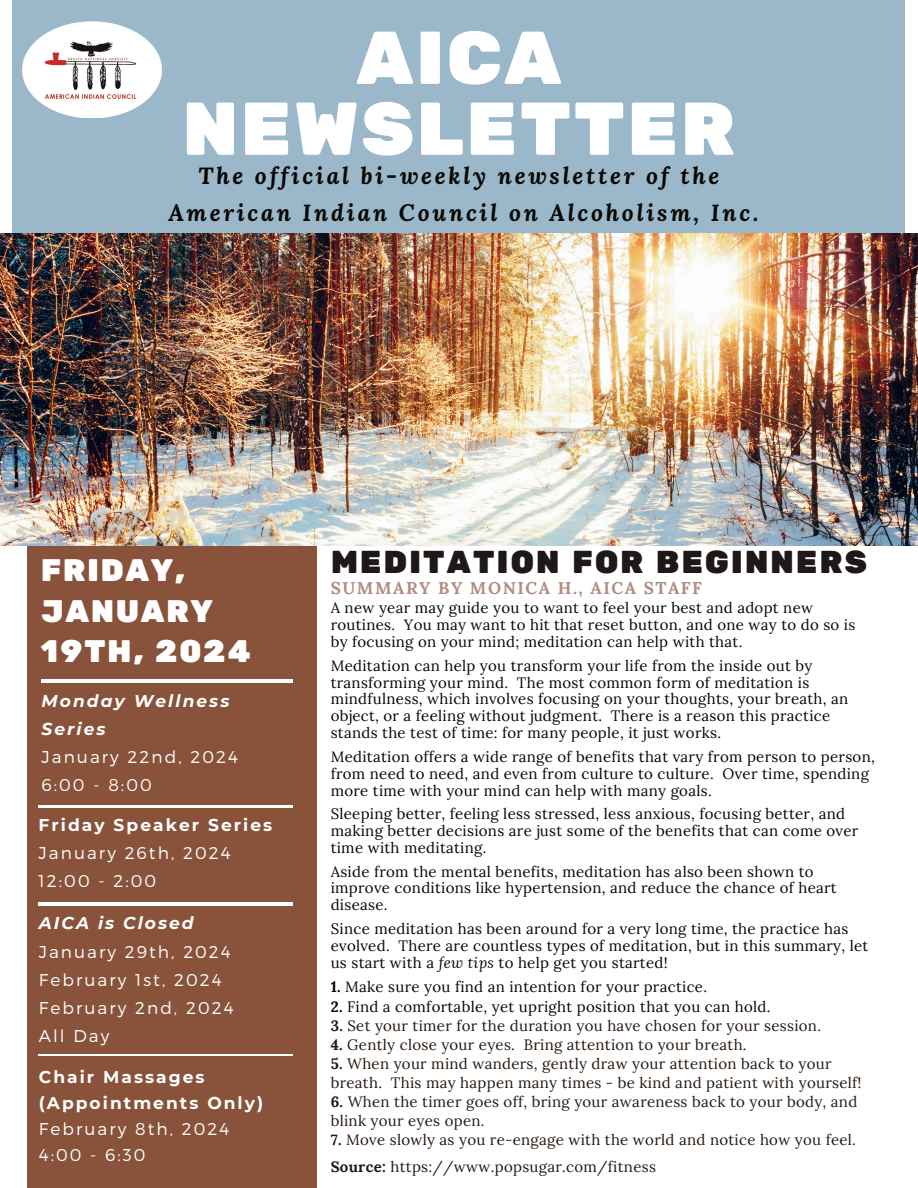
<style>
.page{position:relative;width:918px;height:1188px;background:#fff}
.page>*{position:absolute;margin:0;border:0;box-sizing:border-box;transform-origin:0 0}
.t1{font:74.7px/70.9px "Rubik One";letter-spacing:.02em;color:#fff;text-align:center}
.t2{font:31.65px "Rubik One";letter-spacing:.05em;color:#1e1818}
.t3{font:31.05px/40.5px "Rubik One";letter-spacing:.04em;color:#fff}
.t4{font:italic 700 23.1px/37.2px "Lora";letter-spacing:.12em;color:#080704;text-align:center}
.t5{font:300 17.1px/28.2px "Montserrat";letter-spacing:.12em;color:#fff}
.t6{font:700 17.1px/25.8px "Montserrat";letter-spacing:.12em;color:#fff}
.t7{font:italic 700 17.1px/28.2px "Montserrat";letter-spacing:.12em;color:#fff}
.t8{font:700 17.1px "Lora";letter-spacing:.09em;color:#b18d80}
.t9{font:15px/16.8px "Lora";letter-spacing:.02em;color:#080704}
.t10{font:15px/19.2px "Lora";letter-spacing:.02em;color:#27190f}
.s1{font-style:italic}
.s2{font-weight:700}
</style>
<div class="page">
<div style="left:28px;top:545px;width:289px;height:643px;background:#88533a"></div>
<img style="left:0;top:233px;width:918px;height:313px">
<div style="left:13px;top:0;width:892px;height:233px;background:#9ab8c9"></div>
<hr style="left:41px;top:680px;width:252px;height:3px;background:#fff">
<hr style="left:39px;top:805px;width:254px;height:2px;background:#fff">
<hr style="left:39px;top:903px;width:254px;height:3px;background:#fff">
<hr style="left:39px;top:1055px;width:254px;height:1px;background:#fff">
<img style="left:22px;top:21px;width:140px;height:97px">
<h1 class="t1" style="left:182px;top:25px;width:555px">AICA<br>NEWSLETTER</h1>
<h3 class="t4" style="left:168px;top:157px;width:592px">The official bi-weekly newsletter of the<br>American Indian Council on Alcoholism, Inc.</h3>
<h3 class="t3" style="left:41px;top:551px;width:212px">FRIDAY,<br>JANUARY<br>19TH, 2024</h3>
<p class="t7" style="left:42px;top:686px;width:189px">Monday Wellness<br>Series</p>
<p class="t5" style="left:42px;top:742px;width:198px">January 22nd, 2024<br>6:00 - 8:00</p>
<p class="t6" style="left:39px;top:811px;width:235px">Friday Speaker Series</p>
<p class="t5" style="left:39px;top:838px;width:194px">January 26th, 2024<br>12:00 - 2:00</p>
<p class="t7" style="left:39px;top:908px;width:157px">AICA is Closed</p>
<p class="t5" style="left:39px;top:937px;width:196px">January 29th, 2024<br>February 1st, 2024<br>February 2nd, 2024<br>All Day</p>
<p class="t6" style="left:39px;top:1064px;width:226px">Chair Massages (Appointments Only)</p>
<p class="t5" style="left:39px;top:1116px;width:192px;line-height:25.8px">February 8th, 2024<br>4:00 - 6:30</p>
<h2 class="t2" style="left:331px;top:544px;width:538px">MEDITATION FOR BEGINNERS</h2>
<p class="t9" style="left:331px;top:599px;width:526px">A new year may guide you to want to feel your best and adopt new routines. You may want to hit that reset button, and one way to do so is by focusing on your mind; meditation can help with that.</p>
<p class="t9" style="left:331px;top:656px;width:519px">Meditation can help you transform your life from the inside out by transforming your mind. The most common form of meditation is mindfulness, which involves focusing on your thoughts, your breath, an object, or a feeling without judgment. There is a reason this practice stands the test of time: for many people, it just works.</p>
<p class="t9" style="left:331px;top:747px;width:546px">Meditation offers a wide range of benefits that vary from person to person, from need to need, and even from culture to culture. Over time, spending more time with your mind can help with many goals.</p>
<p class="t9" style="left:331px;top:805px;width:529px">Sleeping better, feeling less stressed, less anxious, focusing better, and making better decisions are just some of the benefits that can come over time with meditating.</p>
<p class="t9" style="left:331px;top:862px;width:508px">Aside from the mental benefits, meditation has also been shown to improve conditions like hypertension, and reduce the chance of heart disease.</p>
<p class="t9" style="left:331px;top:919px;width:539px">Since meditation has been around for a very long time, the practice has evolved. There are countless types of meditation, but in this summary, let us start with a <span class="s1">few tips</span> to help get you started!</p>
<p class="t9" style="left:331px;top:978px;width:378px"><span class="s2">1.</span> Make sure you find an intention for your practice.</p>
<p class="t9" style="left:331px;top:997px;width:441px"><span class="s2">2.</span> Find a comfortable, yet upright position that you can hold.</p>
<p class="t10" style="left:331px;top:1015px;width:492px"><span class="s2">3.</span> Set your timer for the duration you have chosen for your session.</p>
<p class="t10" style="left:331px;top:1034px;width:417px"><span class="s2">4.</span> Gently close your eyes. Bring attention to your breath.</p>
<p class="t10" style="left:331px;top:1053px;width:532px"><span class="s2">5.</span> When your mind wanders, gently draw your attention back to your breath. This may happen many times - be kind and patient with yourself!</p>
<p class="t10" style="left:331px;top:1091px;width:528px"><span class="s2">6.</span> When the timer goes off, bring your awareness back to your body, and blink your eyes open.</p>
<p class="t10" style="left:331px;top:1126px;width:527px;line-height:27px"><span class="s2">7.</span> Move slowly as you re-engage with the world and notice how you feel.<br><span class="s2">Source:</span> https://www.popsugar.com/fitness</p>
<p class="t8" style="left:331px;top:574px;width:373px">SUMMARY BY MONICA H., AICA STAFF</p>
</div>
